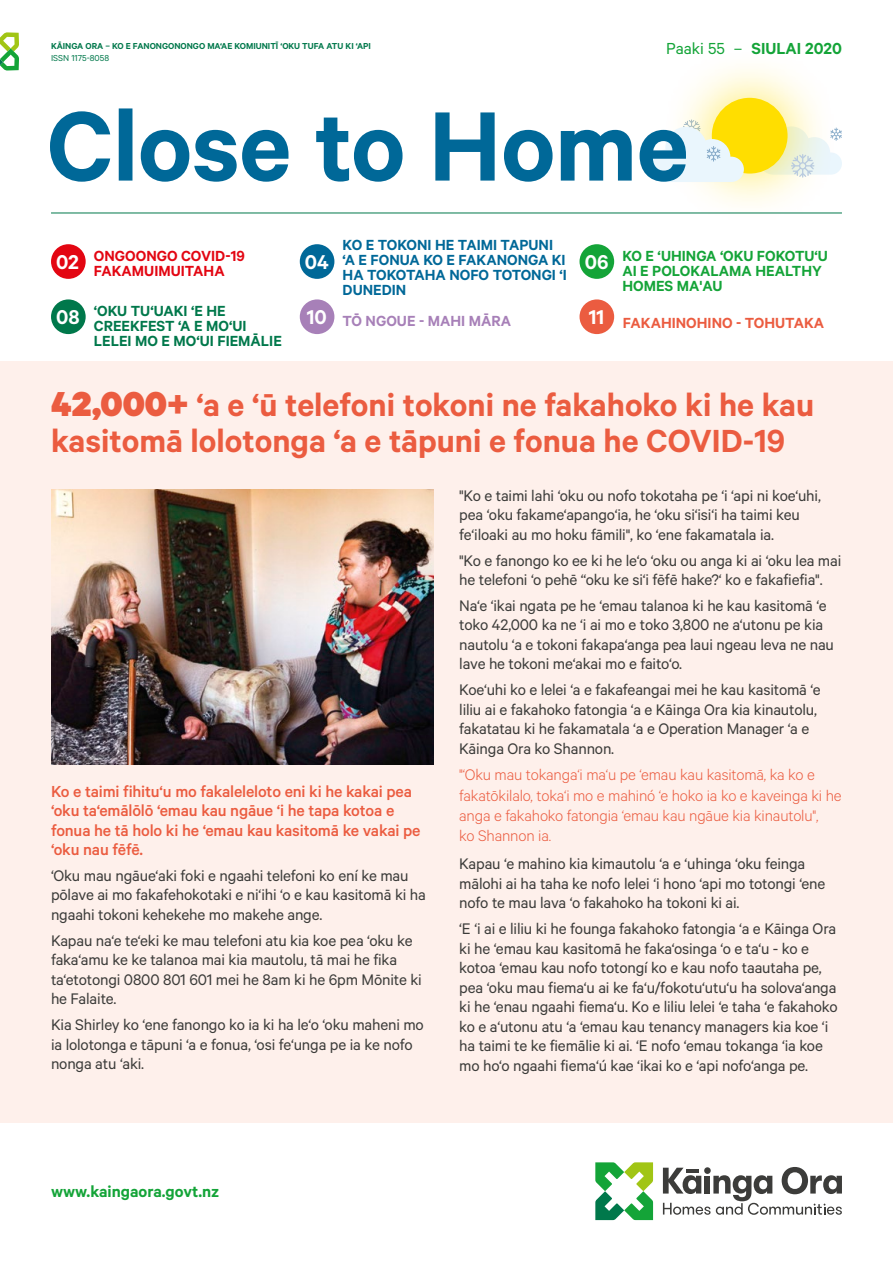
<style>
.page{position:relative;width:893px;height:1263px;background:#fff}
.page>*{position:absolute;margin:0;border:0;box-sizing:border-box;transform-origin:0 0}
.t1{font:600 36px/36px "Calibre";color:#eb5c40}
.t2{font:600 22.5px "Calibre";color:#fff}
.Body_-_Translation{font:500 18px/19.5px "Calibre";letter-spacing:-.01em;color:#eb5c40}
.Body_12_Light{font:600 18px "Calibre";color:#14a438}
.Body_-_Translation-2{font:17.25px/19.5px "Calibre";letter-spacing:-.01em;color:#3c3c3a}
.QUOTE{font:300 17.25px/20.2px "Calibre";letter-spacing:-.01em;color:#eb5c40}
.t3{font:600 16.5px/15px "Calibre";color:#006898}
.t4{font:600 16.5px/15px "Calibre";color:#00784b}
.t5{font:600 16.5px/15px "Calibre";color:#14a438}
.Contents{font:600 16.5px/15px "Calibre";color:#e30612}
.t6{font:600 16.5px "Calibre";color:#eb5c40}
.t7{font:600 16.5px "Calibre";color:#a780b8}
.Body_12_Light-2{font:600 9.75px "Calibre";color:#00784b}
.Body_12_Light-3{font:9.75px "Calibre";color:#00784b}
.s1{font-weight:400}
.s2{font-weight:900;font-size:39px}
</style>
<div class="page">
<div style="left:0;top:361px;width:893px;height:762px;background:#fef0eb"></div>
<div style="left:51px;top:244px;width:35px;height:35px;background:#e30612;border-radius:50%"></div>
<div style="left:51px;top:299px;width:35px;height:35px;background:#00784b;border-radius:50%"></div>
<div style="left:579px;top:244px;width:35px;height:35px;background:#14a438;border-radius:50%"></div>
<div style="left:579px;top:299px;width:35px;height:35px;background:#eb5c40;border-radius:50%"></div>
<div style="left:300px;top:244px;width:34px;height:35px;background:#006898;border-radius:50%"></div>
<div style="left:300px;top:299px;width:34px;height:35px;background:#a780b8;border-radius:50%"></div>
<img style="left:51px;top:489px;width:383px;height:276px">
<div style="left:662px;top:49px;width:175px;height:174px;background:#ffde00;opacity:.75"></div>
<div style="left:712px;top:98px;width:75px;height:76px;background:#ffde00;border-radius:50%"></div>
<svg style="left:0;top:32px;width:19px;height:39px"></svg>
<svg style="left:595px;top:1162px;width:58px;height:58px"></svg>
<svg style="left:663px;top:1167px;width:179px;height:48px"></svg>
<hr style="left:51px;top:213px;width:791px;height:1px;background:#00784b">
<svg style="left:50px;top:108px;width:636px;height:74px"></svg>
<svg style="left:649px;top:119px;width:95px;height:63px"></svg>
<svg style="left:759px;top:126px;width:83px;height:52px"></svg>
<p class="Body_12_Light-2" style="left:51px;top:40px;width:321px">KĀINGA ORA – KO E FANONGONONGO MA‘AE KOMIUNITĪ ‘OKU TUFA ATU KI ‘API</p>
<p class="Body_12_Light-3" style="left:51px;top:52px;width:60px">ISSN 1175-8058</p>
<p class="Body_12_Light" style="left:666px;top:38px;width:177px"><span class="s1">Paaki 55 –</span> SIULAI 2020</p>
<p class="t2" style="left:56px;top:249px;width:24px">02</p>
<p class="t2" style="left:56px;top:304px;width:25px">08</p>
<p class="Contents" style="left:94px;top:248px;width:153px">ONGOONGO COVID-19<br>FAKAMUIMUITAHA</p>
<p class="t4" style="left:94px;top:303px;width:189px">‘OKU TU‘UAKI ‘E HE<br>CREEKFEST ‘A E MO‘UI<br>LELEI MO E MO‘UI FIEMĀLIE</p>
<p class="t2" style="left:305px;top:248px;width:26px">04</p>
<p class="t3" style="left:343px;top:237px;width:226px">KO E TOKONI HE TAIMI TAPUNI ‘A E FONUA KO E FAKANONGA KI<br>HA TOKOTAHA NOFO TOTONGI ‘I<br>DUNEDIN</p>
<p class="t2" style="left:307px;top:304px;width:22px">10</p>
<p class="t7" style="left:343px;top:311px;width:170px">TŌ NGOUE - MAHI MĀRA</p>
<p class="t2" style="left:585px;top:248px;width:25px">06</p>
<p class="t5" style="left:622px;top:248px;width:207px">KO E ‘UHINGA ‘OKU FOKOTU‘U<br>AI E POLOKALAMA HEALTHY<br>HOMES MA'AU</p>
<p class="t2" style="left:589px;top:304px;width:17px">11</p>
<p class="t6" style="left:623px;top:313px;width:203px">FAKAHINOHINO - TOHUTAKA</p>
<h2 class="t1" style="left:51px;top:385px;width:765px"><span class="s2">42,000+</span> ‘a e ‘ū telefoni tokoni ne fakahoko ki he kau kasitomā lolotonga ‘a e tāpuni e fonua he COVID-19</h2>
<p class="Body_-_Translation" style="left:51px;top:781px;width:371px">Ko e taimi fihitu‘u mo fakaleleloto eni ki he kakai pea ‘oku ta‘emālōlō ‘emau kau ngāue ‘i he tapa kotoa e fonua he tā holo ki he ‘emau kau kasitomā ke vakai pe ‘oku nau fēfē.</p>
<p class="Body_-_Translation-2" style="left:51px;top:865px;width:376px">‘Oku mau ngāue‘aki foki e ngaahi telefoni ko ení ke mau pōlave ai mo fakafehokotaki e ni‘ihi ‘o e kau kasitomā ki ha ngaahi tokoni kehekehe mo makehe ange.</p>
<p class="Body_-_Translation-2" style="left:51px;top:930px;width:372px">Kapau na‘e te‘eki ke mau telefoni atu kia koe pea ‘oku ke faka‘amu ke ke talanoa mai kia mautolu, tā mai he fika ta‘etotongi 0800 801 601 mei he 8am ki he 6pm Mōnite ki he Falaite.</p>
<p class="Body_-_Translation-2" style="left:51px;top:1014px;width:374px">Kia Shirley ko ‘ene fanongo ko ia ki ha le‘o ‘oku maheni mo ia lolotonga e tāpuni ‘a e fonua, ‘osi fe‘unga pe ia ke nofo nonga atu ‘aki.</p>
<p class="Body_-_Translation-2" style="left:459px;top:485px;width:363px">"Ko e taimi lahi ‘oku ou nofo tokotaha pe ‘i ‘api ni koe‘uhi, pea ‘oku fakame‘apango‘ia, he ‘oku si‘isi‘i ha taimi keu fe‘iloaki au mo hoku fāmili", ko ‘ene fakamatala ia.</p>
<p class="Body_-_Translation-2" style="left:459px;top:550px;width:384px">"Ko e fanongo ko ee ki he le‘o ‘oku ou anga ki ai ‘oku lea mai he telefoni ‘o pehē ‘‘oku ke si‘i fēfē hake?‘ ko e fakafiefia".</p>
<p class="Body_-_Translation-2" style="left:459px;top:595px;width:376px">Na‘e ‘ikai ngata pe he ‘emau talanoa ki he kau kasitomā ‘e toko 42,000 ka ne ‘i ai mo e toko 3,800 ne a‘utonu pe kia nautolu ‘a e tokoni fakapa‘anga pea laui ngeau leva ne nau lave he tokoni me‘akai mo e faito‘o.</p>
<p class="Body_-_Translation-2" style="left:459px;top:680px;width:363px">Koe‘uhi ko e lelei ‘a e fakafeangai mei he kau kasitomā ‘e liliu ai e fakahoko fatongia ‘a e Kāinga Ora kia kinautolu, fakatatau ki he fakamatala ‘a e Operation Manager ‘a e Kāinga Ora ko Shannon.</p>
<p class="QUOTE" style="left:459px;top:764px;width:384px">"‘Oku mau tokanga‘i ma‘u pe ‘emau kau kasitomā, ka ko e fakatōkilalo, toka‘i mo e mahinó ‘e hoko ia ko e kaveinga ki he anga e fakahoko fatongia ‘emau kau ngāue kia kinautolu",<br>ko Shannon ia.</p>
<p class="Body_-_Translation-2" style="left:459px;top:853px;width:368px">Kapau ‘e mahino kia kimautolu ‘a e ‘uhinga ‘oku feinga mālohi ai ha taha ke nofo lelei ‘i hono ‘api mo totongi ‘ene nofo te mau lava ‘o fakahoko ha tokoni ki ai.</p>
<p class="Body_-_Translation-2" style="left:459px;top:918px;width:380px">‘E ‘i ai e liliu ki he founga fakahoko fatongia ‘a e Kāinga Ora ki he ‘emau kau kasitomā he faka‘osinga ‘o e ta‘u - ko e kotoa ‘emau kau nofo totongí ko e kau nofo taautaha pe, pea ‘oku mau fiema‘u ai ke fa‘u/fokotu‘utu‘u ha solova‘anga ki he ‘enau ngaahi fiema‘u. Ko e liliu lelei ‘e taha ‘e fakahoko ko e a‘utonu atu ‘a ‘emau kau tenancy managers kia koe ‘i ha taimi te ke fiemālie ki ai. ‘E nofo ‘emau tokanga ‘ia koe mo ho‘o ngaahi fiema‘ú kae ‘ikai ko e ‘api nofo‘anga pe.</p>
<p class="Body_12_Light" style="left:51px;top:1181px;width:170px">www.kaingaora.govt.nz</p>
</div>
